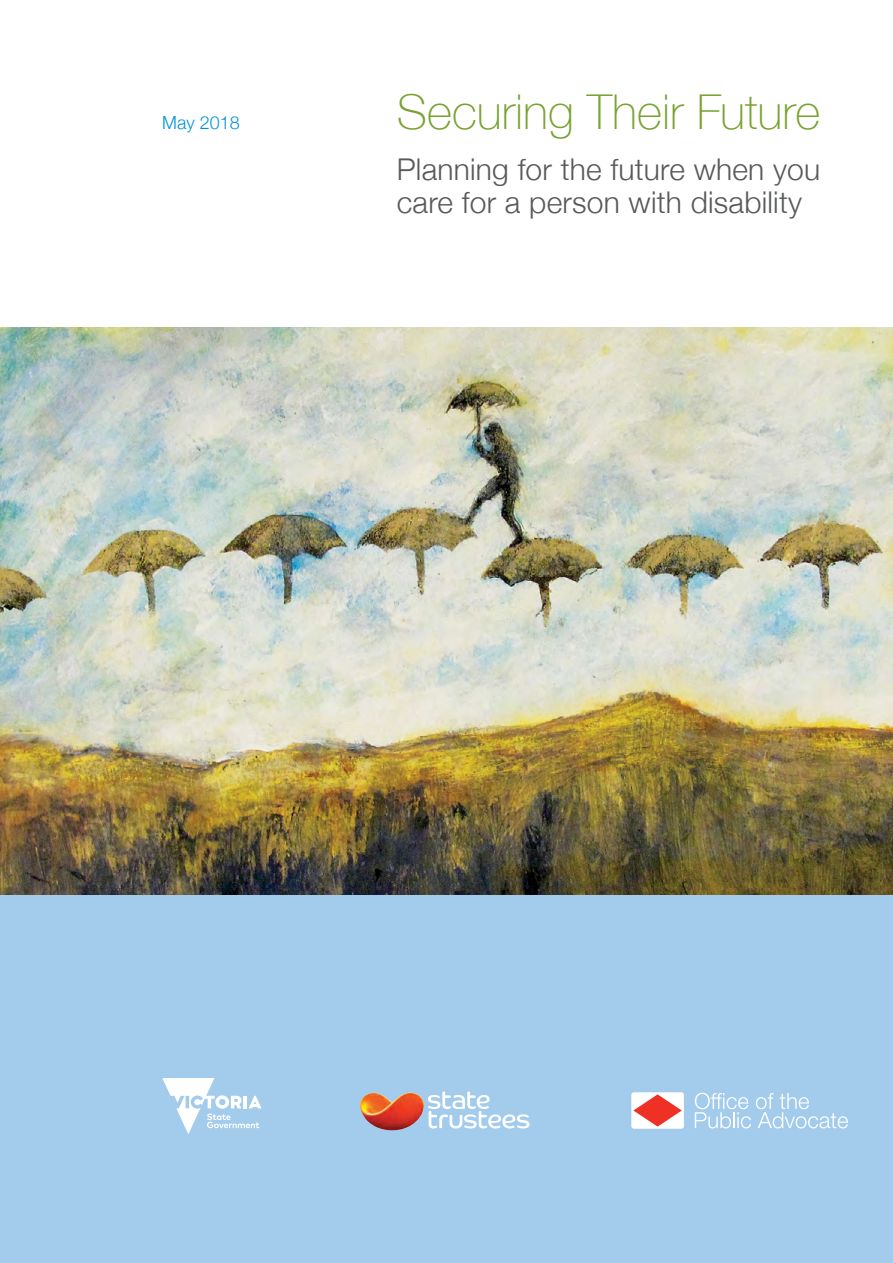
<style>
.page{position:relative;width:893px;height:1263px;background:#fff}
.page>*{position:absolute;margin:0;border:0;box-sizing:border-box;transform-origin:0 0}
.t1{font:100 48px "Helvetica Neue";color:#78a22f}
.t2{font:300 30px/33px "Helvetica Neue";letter-spacing:.005em;color:#58595b}
.t3{font:300 18px "Helvetica Neue";color:#0096d6}
</style>
<div class="page">
<div style="left:0;top:894px;width:893px;height:369px;background:#a2cbec"></div>
<img style="left:360px;top:1092px;width:64px;height:39px">
<svg style="left:428px;top:1091px;width:101px;height:37px"></svg>
<svg style="left:695px;top:1093px;width:153px;height:35px"></svg>
<svg style="left:631px;top:1092px;width:53px;height:36px;background:#f6a9a4"></svg>
<img style="left:0;top:327px;width:893px;height:567px">
<svg style="left:162px;top:1078px;width:100px;height:56px"></svg>
<p class="t3" style="left:162px;top:108px;width:79px">May 2018</p>
<h1 class="t1" style="left:397px;top:76px;width:425px">Securing Their Future</h1>
<p class="t2" style="left:397px;top:151px;width:425px">Planning for the future when you care for a person with disability</p>
</div>
